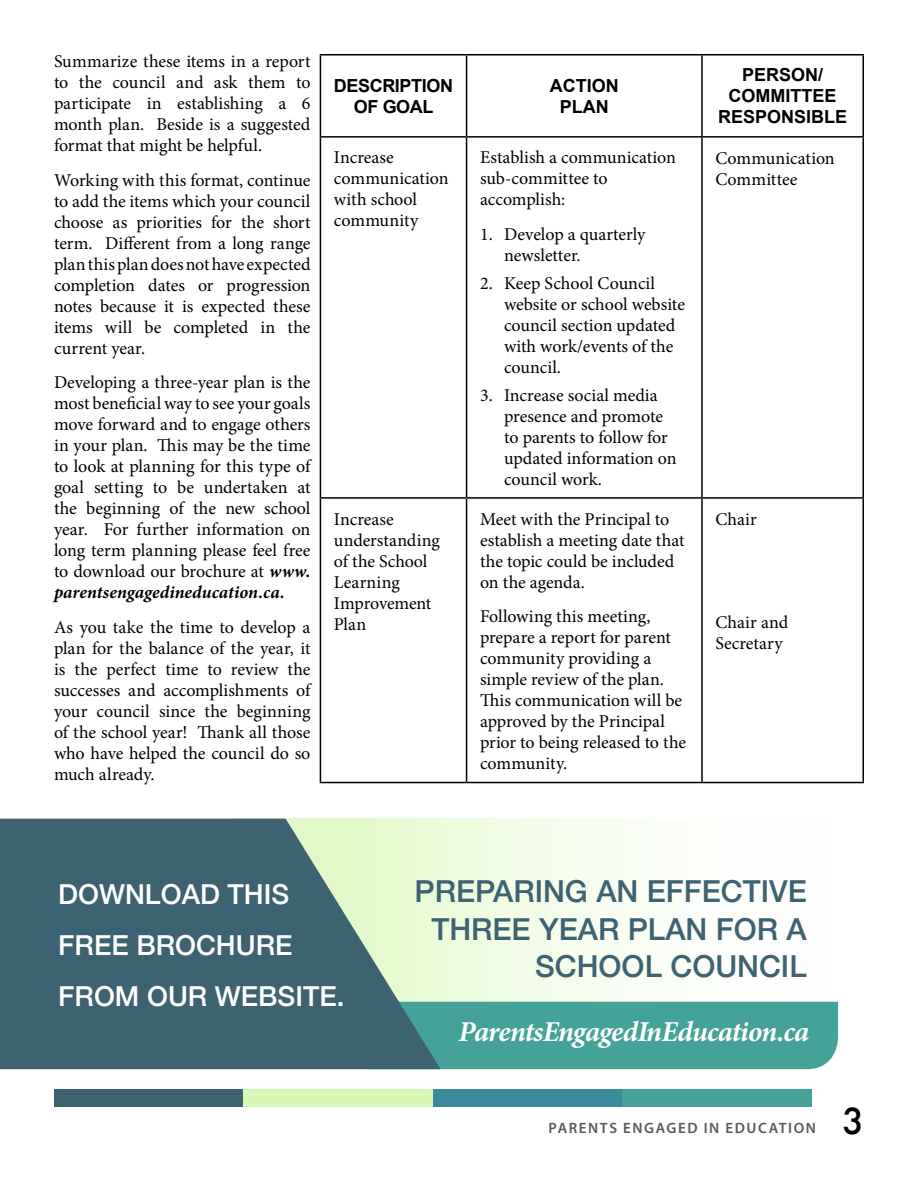
<style>
.page{position:relative;width:918px;height:1188px;background:#fff}
.page>*{position:absolute;margin:0;border:0;box-sizing:border-box;transform-origin:0 0}
.t1{font:500 34.95px "Futura";color:#000}
.t2{font:500 30.3px/37.5px "Helvetica Neue";color:#3d6271;text-align:right}
.t3{font:italic 700 28.95px "Minion Pro";letter-spacing:-.03em;color:#fff}
.t4{font:500 27.6px/51px "Helvetica Neue";color:#fff}
.t5{font:18px/21px "Minion Pro";color:#000}
.t6{font:700 18px/21px "Arial";color:#000;text-align:center}
.t7{font:700 18px/21px "Arial";letter-spacing:-.02em;color:#000;text-align:center}
.t8{font:600 15px "Myriad Pro";letter-spacing:.105em;color:#58595b}
.s1{font-weight:700;font-style:italic}
</style>
<div class="page">
<div style="left:54px;top:1090px;width:190px;height:17px;background:#3d6271"></div>
<div style="left:433px;top:1090px;width:190px;height:17px;background:#3d899c"></div>
<div style="left:623px;top:1090px;width:189px;height:17px;background:#45a298"></div>
<div style="left:244px;top:1090px;width:189px;height:17px;background:#d8f8b7"></div>
<hr style="left:320px;top:54px;width:147px;height:2px;background:#000">
<hr style="left:320px;top:56px;width:1px;height:80px;background:#000">
<hr style="left:467px;top:54px;width:235px;height:2px;background:#000">
<hr style="left:466px;top:56px;width:1px;height:80px;background:#000">
<hr style="left:702px;top:54px;width:162px;height:2px;background:#000">
<hr style="left:701px;top:56px;width:2px;height:80px;background:#000">
<hr style="left:862px;top:56px;width:2px;height:80px;background:#000">
<hr style="left:320px;top:136px;width:147px;height:2px;background:#000">
<hr style="left:320px;top:138px;width:1px;height:359px;background:#000">
<hr style="left:467px;top:136px;width:235px;height:2px;background:#000">
<hr style="left:466px;top:138px;width:1px;height:359px;background:#000">
<hr style="left:702px;top:136px;width:162px;height:2px;background:#000">
<hr style="left:701px;top:138px;width:2px;height:359px;background:#000">
<hr style="left:862px;top:138px;width:2px;height:359px;background:#000">
<hr style="left:320px;top:497px;width:147px;height:2px;background:#000">
<hr style="left:320px;top:499px;width:1px;height:283px;background:#000">
<hr style="left:467px;top:497px;width:235px;height:2px;background:#000">
<hr style="left:466px;top:499px;width:1px;height:283px;background:#000">
<hr style="left:702px;top:497px;width:162px;height:2px;background:#000">
<hr style="left:701px;top:499px;width:2px;height:283px;background:#000">
<hr style="left:862px;top:499px;width:2px;height:283px;background:#000">
<hr style="left:320px;top:782px;width:147px;height:1px;background:#000">
<hr style="left:467px;top:782px;width:235px;height:1px;background:#000">
<hr style="left:702px;top:782px;width:162px;height:1px;background:#000">
<svg style="left:441px;top:819px;width:398px;height:220px;fill:#f9fdf4"></svg>
<div style="left:441px;top:1002px;width:397px;height:67px;background:#45a298"></div>
<svg style="left:0;top:819px;width:441px;height:250px;background:#577a80"></svg>
<p class="t5" style="left:54px;top:51px;width:258px;text-align:justify">Summarize these items in a report to the council and ask them to participate in establishing a 6 month plan. Beside is a suggested format that might be helpful.</p>
<p class="t5" style="left:54px;top:169px;width:258px;text-align:justify">Working with this format, continue to add the items which your council choose as priorities for the short term. Different from a long range plan this plan does not have expected completion dates or progression notes because it is expected these items will be completed in the current year.</p>
<p class="t5" style="left:54px;top:372px;width:258px;text-align:justify">Developing a three-year plan is the most beneficial way to see your goals move forward and to engage others in your plan. This may be the time to look at planning for this type of goal setting to be undertaken at the beginning of the new school year. For further information on long term planning please feel free to download our brochure at <span class="s1">www. parentsengagedineducation.ca.</span></p>
<p class="t5" style="left:54px;top:617px;width:258px;text-align:justify">As you take the time to develop a plan for the balance of the year, it is the perfect time to review the successes and accomplishments of your council since the beginning of the school year! Thank all those who have helped the council do so much already.</p>
<p class="t7" style="left:334px;top:76px;width:121px">DESCRIPTION<br>OF GOAL</p>
<p class="t6" style="left:550px;top:76px;width:70px">ACTION<br>PLAN</p>
<p class="t6" style="left:718px;top:65px;width:131px">PERSON/<br>COMMITTEE<br>RESPONSIBLE</p>
<p class="t5" style="left:334px;top:147px;width:116px">Increase communication with school community</p>
<p class="t5" style="left:480px;top:147px;width:197px">Establish a communication sub-committee to accomplish:</p>
<p class="t5" style="left:504px;top:224px;width:143px;text-indent:-24px">1. Develop a quarterly newsletter.</p>
<p class="t5" style="left:504px;top:273px;width:182px;text-indent:-24px">2. Keep School Council website or school website council section updated with work/events of the council.</p>
<p class="t5" style="left:504px;top:384px;width:174px;text-indent:-24px">3. Increase social media presence and promote to parents to follow for updated information on council work.</p>
<p class="t5" style="left:715px;top:147px;width:121px">Communication<br>Committee</p>
<p class="t5" style="left:334px;top:509px;width:107px">Increase understanding of the School<br>Learning<br>Improvement<br>Plan</p>
<p class="t5" style="left:480px;top:509px;width:206px">Meet with the Principal to establish a meeting date that the topic could be included on the agenda.</p>
<p class="t5" style="left:480px;top:606px;width:208px">Following this meeting, prepare a report for parent community providing a simple review of the plan.<br>This communication will be approved by the Principal prior to being released to the community.</p>
<p class="t5" style="left:715px;top:509px;width:43px">Chair</p>
<p class="t5" style="left:715px;top:612px;width:74px">Chair and<br>Secretary</p>
<h3 class="t4" style="left:58px;top:866px;width:288px">DOWNLOAD THIS<br>FREE BROCHURE<br>FROM OUR WEBSITE.</h3>
<h2 class="t2" style="left:415px;top:870px;width:394px">PREPARING AN EFFECTIVE<br>THREE YEAR PLAN FOR A<br>SCHOOL COUNCIL</h2>
<h3 class="t3" style="left:459px;top:1011px;width:352px">ParentsEngagedInEducation.ca</h3>
<p class="t8" style="left:549px;top:1118px;width:269px">PARENTS ENGAGED IN EDUCATION</p>
<h1 class="t1" style="left:842px;top:1097px;width:23px">3</h1>
</div>
